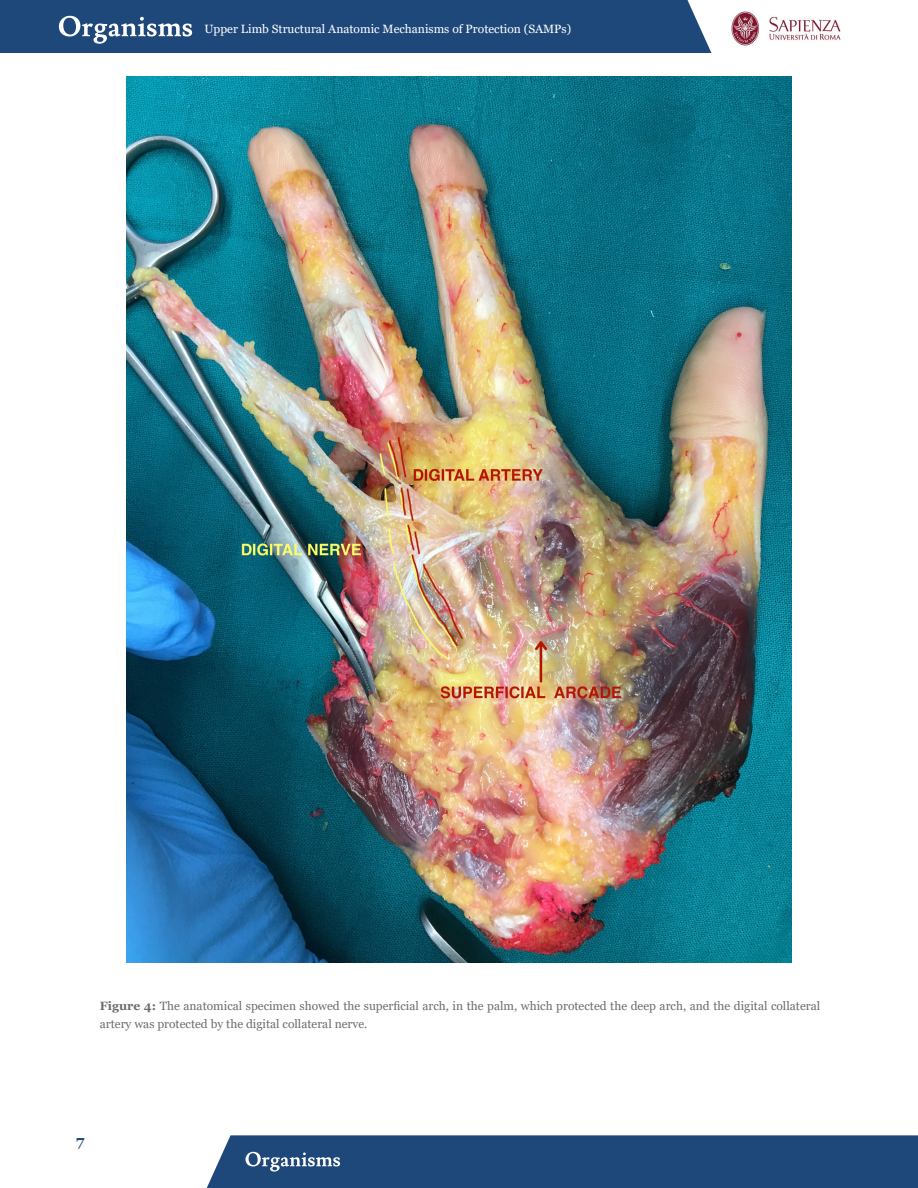
<style>
.page{position:relative;width:918px;height:1188px;background:#fff}
.page>*{position:absolute;margin:0;border:0;box-sizing:border-box;transform-origin:0 0}
.t1{font:700 15px "Georgia";color:#1f487a}
.Testo_Box{font:12px/18px "Georgia";color:#6c6d70}
.t2{font:12px "Georgia";color:#fff}
.s1{font-weight:700}
</style>
<div class="page">
<img style="left:731px;top:11px;width:110px;height:35px">
<div style="left:0;top:0;width:711px;height:53px;background:#1f487a"></div>
<div style="left:207px;top:1135px;width:711px;height:53px;background:#1f487a"></div>
<img style="left:127px;top:77px;width:664px;height:886px">
<p class="t2" style="left:205px;top:22px;width:368px">Upper Limb Structural Anatomic Mechanisms of Protection (SAMPs)</p>
<p class="Testo_Box" style="left:100px;top:998px;width:722px"><span class="s1">Figure 4:</span> The anatomical specimen showed the superficial arch, in the palm, which protected the deep arch, and the digital collateral artery was protected by the digital collateral nerve.</p>
<p class="t1" style="left:76px;top:1132px;width:10px">7</p>
</div>
